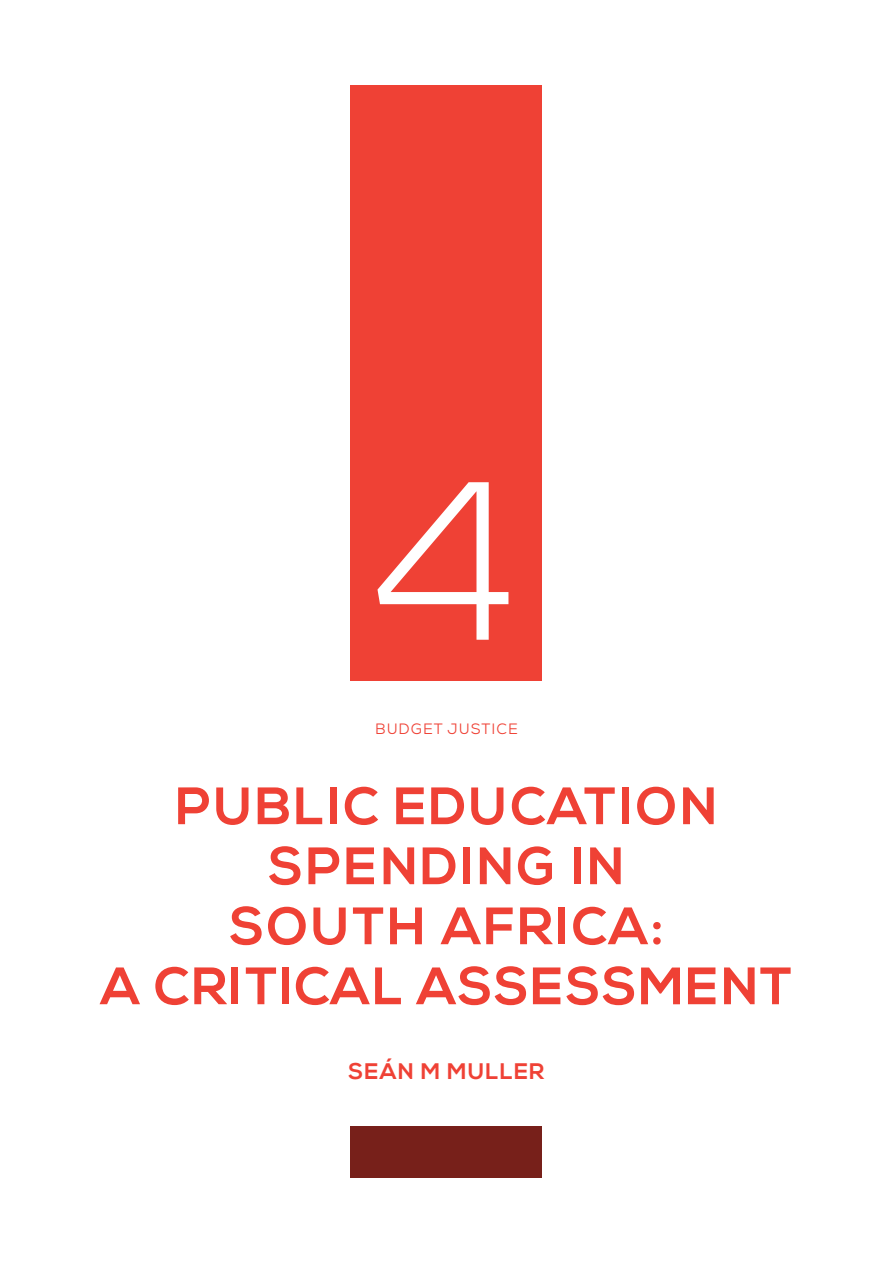
<style>
.page{position:relative;width:893px;height:1263px;background:#fff}
.page>*{position:absolute;margin:0;border:0;box-sizing:border-box;transform-origin:0 0}
.t1{font:300 225px "Nexa";color:#fff}
.t2{font:700 52.5px/60px "Nexa";letter-spacing:.05em;color:#ef4135;text-align:center}
.t3{font:700 22.5px "Nexa";letter-spacing:.05em;color:#ef4135}
.t4{font:15px "Nexa";letter-spacing:.065em;color:#ef4135}
</style>
<div class="page">
<div style="left:351px;top:1127px;width:191px;height:51px;background:#77201a"></div>
<div style="left:351px;top:85px;width:191px;height:595px;background:#ef4135"></div>
<h1 class="t1" style="left:375px;top:433px;width:145px">4</h1>
<p class="t4" style="left:375px;top:719px;width:144px">BUDGET JUSTICE</p>
<p class="t2" style="left:101px;top:778px;width:693px">PUBLIC EDUCATION<br>SPENDING IN<br>SOUTH AFRICA:<br>A CRITICAL ASSESSMENT</p>
<p class="t3" style="left:349px;top:1058px;width:197px">SEÁN M MULLER</p>
</div>
